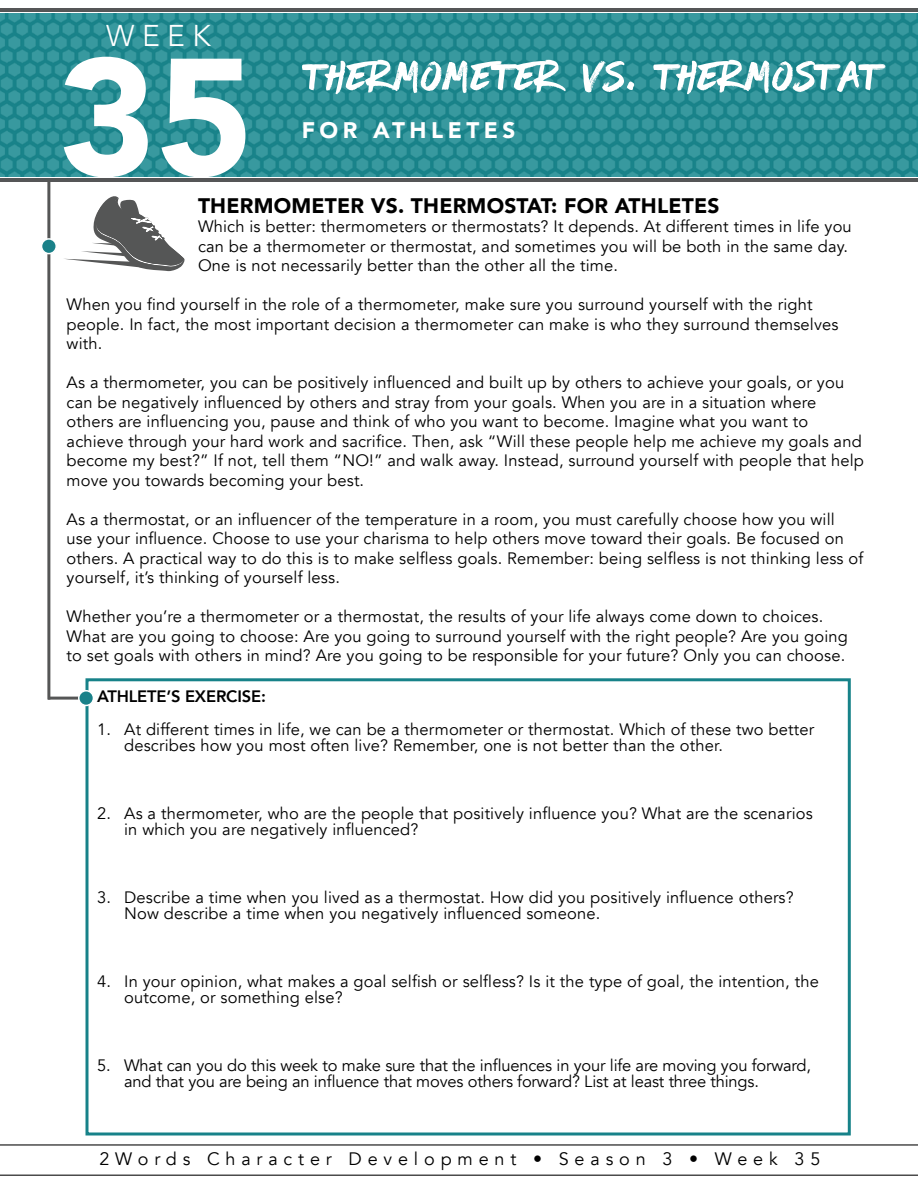
<style>
.page{position:relative;width:918px;height:1188px;background:#fff}
.page>*{position:absolute;margin:0;border:0;box-sizing:border-box;transform-origin:0 0}
.t1{font:900 165px "Avenir";color:#fff}
.t2{font:90px "Have Heart Two";letter-spacing:.02em;color:#fff}
.t3{font:300 30px "Avenir";color:#fff}
.t4{font:900 22.5px "Avenir";letter-spacing:.2em;color:#fff}
.t5{font:900 21px "Avenir";letter-spacing:.01em;color:#000}
.t6{font:18px "Avenir";letter-spacing:.325em;color:#000}
.t7{font:16.5px/19.5px "Avenir";letter-spacing:.01em;color:#000}
.t8{font:16.5px/16.5px "Avenir";letter-spacing:-.01em;color:#000}
.t9{font:800 16.5px "Avenir";letter-spacing:-.01em;color:#000}
</style>
<div class="page">
<svg style="left:0;top:1144px;width:918px;height:32px"></svg>
<img style="left:0;top:14px;width:918px;height:163px">
<hr style="left:0;top:9px;width:918px;height:3px;background:#555657">
<hr style="left:0;top:178px;width:918px;height:4px;background:#555657">
<hr style="left:47px;top:180px;width:3px;height:520px;background:#555656">
<hr style="left:48px;top:697px;width:40px;height:3px;background:#555656">
<div style="left:42px;top:239px;width:14px;height:15px;background:#1a8189;border-radius:50%"></div>
<div style="left:41px;top:238px;width:16px;height:16px;border:2px solid #fff;border-radius:50%"></div>
<svg style="left:64px;top:196px;width:121px;height:75px"></svg>
<div style="left:86px;top:678px;width:765px;height:458px;background:#fff;border:3px solid #178289"></div>
<div style="left:79px;top:691px;width:14px;height:14px;background:#1a8189;border-radius:50%"></div>
<div style="left:78px;top:690px;width:16px;height:16px;border:2px solid #fff;border-radius:50%"></div>
<h3 class="t3" style="left:106px;top:18px;width:106px">WEEK</h3>
<h1 class="t1" style="left:58px;top:-23px;width:197px">35</h1>
<h2 class="t2" style="left:306px;top:20px;width:576px">Thermometer Vs. Thermostat</h2>
<h3 class="t4" style="left:302px;top:111px;width:215px">FOR ATHLETES</h3>
<p class="t5" style="left:198px;top:187px;width:523px">THERMOMETER VS. THERMOSTAT: FOR ATHLETES</p>
<p class="t7" style="left:198px;top:217px;width:655px">Which is better: thermometers or thermostats? It depends. At different times in life you can be a thermometer or thermostat, and sometimes you will be both in the same day.<br>One is not necessarily better than the other all the time.</p>
<p class="t7" style="left:67px;top:295px;width:773px">When you find yourself in the role of a thermometer, make sure you surround yourself with the right people. In fact, the most important decision a thermometer can make is who they surround themselves with.</p>
<p class="t7" style="left:67px;top:373px;width:799px">As a thermometer, you can be positively influenced and built up by others to achieve your goals, or you can be negatively influenced by others and stray from your goals. When you are in a situation where others are influencing you, pause and think of who you want to become. Imagine what you want to achieve through your hard work and sacrifice. Then, ask “Will these people help me achieve my goals and become my best?” If not, tell them “NO!” and walk away. Instead, surround yourself with people that help move you towards becoming your best.</p>
<p class="t7" style="left:67px;top:510px;width:798px">As a thermostat, or an influencer of the temperature in a room, you must carefully choose how you will use your influence. Choose to use your charisma to help others move toward their goals. Be focused on others. A practical way to do this is to make selfless goals. Remember: being selfless is not thinking less of yourself, it’s thinking of yourself less.</p>
<p class="t7" style="left:67px;top:607px;width:783px">Whether you’re a thermometer or a thermostat, the results of your life always come down to choices.<br>What are you going to choose: Are you going to surround yourself with the right people? Are you going to set goals with others in mind? Are you going to be responsible for your future? Only you can choose.</p>
<p class="t9" style="left:97px;top:683px;width:170px">ATHLETE’S EXERCISE:</p>
<p class="t7" style="left:124px;top:721px;width:692px;line-height:16.5px;text-indent:-27px">1. At different times in life, we can be a thermometer or thermostat. Which of these two better describes how you most often live? Remember, one is not better than the other.</p>
<p class="t7" style="left:124px;top:805px;width:690px;line-height:16.5px;text-indent:-27px">2. As a thermometer, who are the people that positively influence you? What are the scenarios in which you are negatively influenced?</p>
<p class="t7" style="left:124px;top:889px;width:671px;line-height:16.5px;text-indent:-27px">3. Describe a time when you lived as a thermostat. How did you positively influence others?<br>Now describe a time when you negatively influenced someone.</p>
<p class="t7" style="left:124px;top:973px;width:696px;line-height:16.5px;text-indent:-27px">4. In your opinion, what makes a goal selfish or selfless? Is it the type of goal, the intention, the outcome, or something else?</p>
<p class="t8" style="left:124px;top:1057px;width:688px;text-indent:-27px">5. What can you do this week to make sure that the influences in your life are moving you forward, and that you are being an influence that moves others forward? List at least three things.</p>
<p class="t6" style="left:99px;top:1148px;width:722px">2Words Character Development • Season 3 • Week 35</p>
</div>
